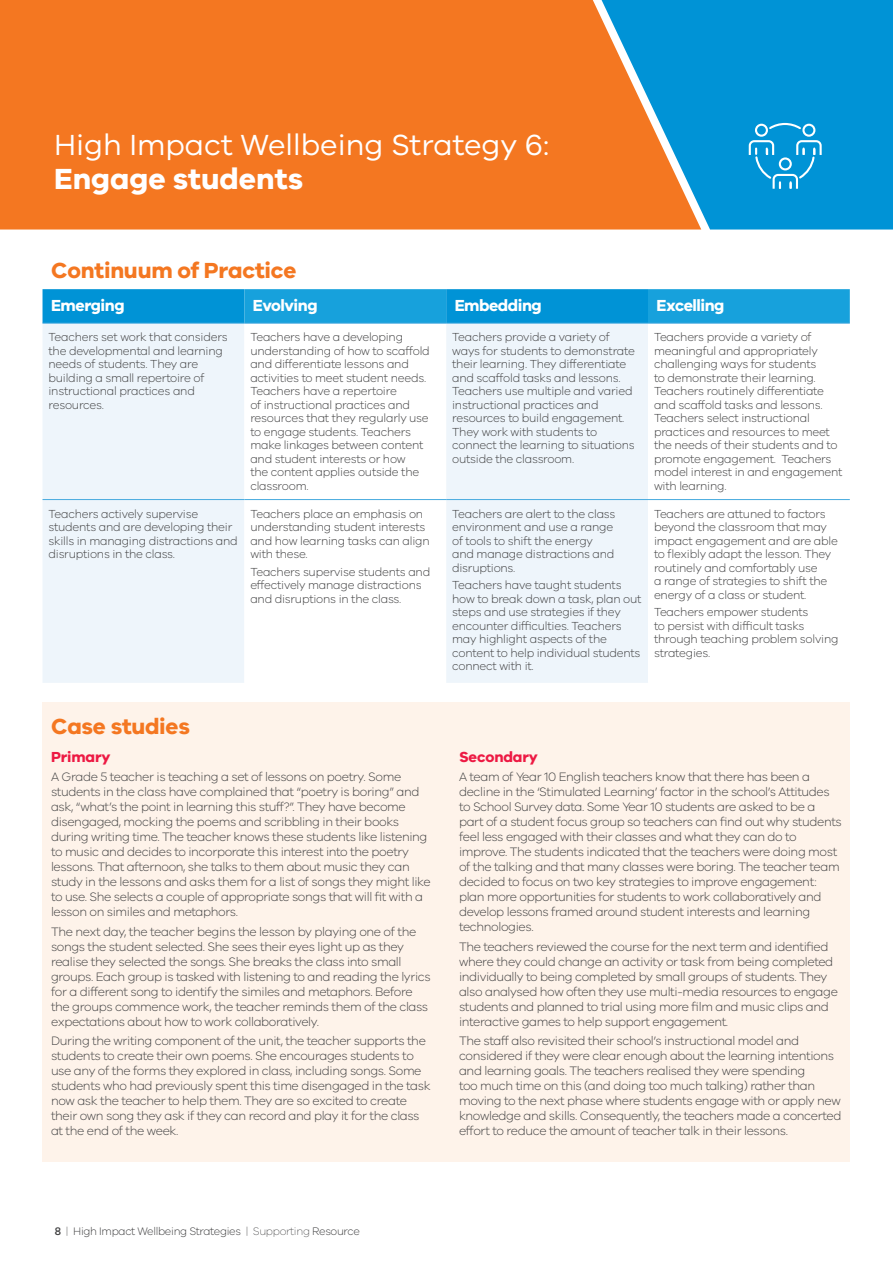
<style>
.page{position:relative;width:893px;height:1263px;background:#fff}
.page>*{position:absolute;margin:0;border:0;box-sizing:border-box;transform-origin:0 0}
.Impact_headings{font:30px/34.5px "VIC";color:#fff}
.B_Head{font:700 22.5px "VIC";letter-spacing:-.01em;color:#f47721}
.Body_-_Impacts{font:700 16.5px "VIC";letter-spacing:-.03em;color:#fff}
.C_Head{font:700 15px "VIC";letter-spacing:-.01em;color:#ed1943}
.Body_-_Impacts-2{font:300 12.6px/15px "VIC";letter-spacing:-.03em;color:#3e3e3f}
.Table_-_Body{font:300 12px/13.5px "VIC";letter-spacing:-.02em;color:#3e3e3f}
.t1{font:300 11.25px "VIC";letter-spacing:-.03em;color:#3e3e3f}
.s1{font-weight:700}
.s2{font-weight:500}
.s3{font-weight:200}
</style>
<div class="page">
<div style="left:0;top:0;width:595px;height:230px;background:#f47721"></div>
<svg style="left:595px;top:0;width:298px;height:230px;background:#3691b5"></svg>
<div style="left:43px;top:702px;width:807px;height:459px;background:#fef3ea"></div>
<svg style="left:43px;top:289px;width:807px;height:34px;background:#0d9ad9"></svg>
<div style="left:43px;top:324px;width:201px;height:359px;background:#eef5fb"></div>
<svg style="left:244px;top:324px;width:605px;height:359px"></svg>
<hr style="left:43px;top:323px;width:201px;height:1px;background:#47aadf">
<hr style="left:244px;top:323px;width:202px;height:1px;background:#47aadf">
<hr style="left:446px;top:323px;width:202px;height:1px;background:#47aadf">
<hr style="left:648px;top:323px;width:202px;height:1px;background:#47aadf">
<hr style="left:43px;top:499px;width:201px;height:1px;background:#47aadf">
<hr style="left:244px;top:499px;width:202px;height:1px;background:#47aadf">
<hr style="left:446px;top:499px;width:202px;height:1px;background:#47aadf">
<hr style="left:648px;top:499px;width:202px;height:1px;background:#47aadf">
<svg style="left:748px;top:122px;width:75px;height:68px;background:#27a3dc"></svg>
<p class="Impact_headings" style="left:54px;top:126px;width:497px">High Impact Wellbeing Strategy 6:<br><span class="s1">Engage students</span></p>
<p class="B_Head" style="left:51px;top:256px;width:247px">Continuum of Practice</p>
<p class="Body_-_Impacts" style="left:51px;top:296px;width:75px">Emerging</p>
<p class="Body_-_Impacts" style="left:253px;top:296px;width:66px">Evolving</p>
<p class="Body_-_Impacts" style="left:455px;top:296px;width:89px">Embedding</p>
<p class="Body_-_Impacts" style="left:656px;top:296px;width:70px">Excelling</p>
<p class="Table_-_Body" style="left:49px;top:330px;width:181px">Teachers set work that considers the developmental and learning needs of students. They are building a small repertoire of instructional practices and resources.</p>
<p class="Table_-_Body" style="left:250px;top:330px;width:181px">Teachers have a developing understanding of how to scaffold and differentiate lessons and activities to meet student needs.<br>Teachers have a repertoire<br>of instructional practices and resources that they regularly use to engage students. Teachers make linkages between content and student interests or how<br>the content applies outside the classroom.</p>
<p class="Table_-_Body" style="left:452px;top:330px;width:184px">Teachers provide a variety of ways for students to demonstrate their learning. They differentiate and scaffold tasks and lessons.<br>Teachers use multiple and varied instructional practices and resources to build engagement.<br>They work with students to connect the learning to situations outside the classroom.</p>
<p class="Table_-_Body" style="left:654px;top:330px;width:190px">Teachers provide a variety of meaningful and appropriately challenging ways for students<br>to demonstrate their learning.<br>Teachers routinely differentiate and scaffold tasks and lessons.<br>Teachers select instructional practices and resources to meet the needs of their students and to promote engagement. Teachers model interest in and engagement with learning.</p>
<p class="Table_-_Body" style="left:49px;top:506px;width:191px">Teachers actively supervise students and are developing their skills in managing distractions and disruptions in the class.</p>
<p class="Table_-_Body" style="left:250px;top:506px;width:181px">Teachers place an emphasis on understanding student interests and how learning tasks can align with these.</p>
<p class="Table_-_Body" style="left:250px;top:565px;width:181px">Teachers supervise students and effectively manage distractions and disruptions in the class.</p>
<p class="Table_-_Body" style="left:654px;top:506px;width:185px">Teachers are attuned to factors beyond the classroom that may impact engagement and are able to flexibly adapt the lesson. They routinely and comfortably use<br>a range of strategies to shift the energy of a class or student.</p>
<p class="Table_-_Body" style="left:654px;top:605px;width:186px">Teachers empower students<br>to persist with difficult tasks through teaching problem solving strategies.</p>
<p class="Table_-_Body" style="left:452px;top:506px;width:165px">Teachers are alert to the class environment and use a range of tools to shift the energy and manage distractions and disruptions.</p>
<p class="Table_-_Body" style="left:452px;top:578px;width:191px">Teachers have taught students how to break down a task, plan out steps and use strategies if they encounter difficulties. Teachers may highlight aspects of the content to help individual students connect with it.</p>
<p class="B_Head" style="left:51px;top:712px;width:140px">Case studies</p>
<p class="C_Head" style="left:51px;top:748px;width:61px">Primary</p>
<p class="Body_-_Impacts-2" style="left:51px;top:769px;width:381px">A Grade 5 teacher is teaching a set of lessons on poetry. Some students in the class have complained that “poetry is boring” and ask, “what’s the point in learning this stuff?”. They have become disengaged, mocking the poems and scribbling in their books during writing time. The teacher knows these students like listening to music and decides to incorporate this interest into the poetry lessons. That afternoon, she talks to them about music they can study in the lessons and asks them for a list of songs they might like to use. She selects a couple of appropriate songs that will fit with a lesson on similes and metaphors.</p>
<p class="Body_-_Impacts-2" style="left:51px;top:923px;width:381px">The next day, the teacher begins the lesson by playing one of the songs the student selected. She sees their eyes light up as they realise they selected the songs. She breaks the class into small groups. Each group is tasked with listening to and reading the lyrics for a different song to identify the similes and metaphors. Before the groups commence work, the teacher reminds them of the class expectations about how to work collaboratively.</p>
<p class="Body_-_Impacts-2" style="left:51px;top:1033px;width:381px">During the writing component of the unit, the teacher supports the students to create their own poems. She encourages students to use any of the forms they explored in class, including songs. Some students who had previously spent this time disengaged in the task now ask the teacher to help them. They are so excited to create their own song they ask if they can record and play it for the class at the end of the week.</p>
<p class="C_Head" style="left:459px;top:748px;width:80px">Secondary</p>
<p class="Body_-_Impacts-2" style="left:459px;top:769px;width:384px">A team of Year 10 English teachers know that there has been a decline in the ‘Stimulated Learning’ factor in the school’s Attitudes to School Survey data. Some Year 10 students are asked to be a part of a student focus group so teachers can find out why students feel less engaged with their classes and what they can do to improve. The students indicated that the teachers were doing most of the talking and that many classes were boring. The teacher team decided to focus on two key strategies to improve engagement: plan more opportunities for students to work collaboratively and develop lessons framed around student interests and learning technologies.</p>
<p class="Body_-_Impacts-2" style="left:459px;top:938px;width:380px">The teachers reviewed the course for the next term and identified where they could change an activity or task from being completed individually to being completed by small groups of students. They also analysed how often they use multi-media resources to engage students and planned to trial using more film and music clips and interactive games to help support engagement.</p>
<p class="Body_-_Impacts-2" style="left:459px;top:1033px;width:384px">The staff also revisited their school’s instructional model and considered if they were clear enough about the learning intentions and learning goals. The teachers realised they were spending<br>too much time on this (and doing too much talking) rather than moving to the next phase where students engage with or apply new knowledge and skills. Consequently, the teachers made a concerted effort to reduce the amount of teacher talk in their lessons.</p>
<p class="t1" style="left:55px;top:1224px;width:307px"><span class="s2">8</span> <span class="s3">|</span> High Impact Wellbeing Strategies <span class="s3">| Supporting</span> Resource</p>
</div>
